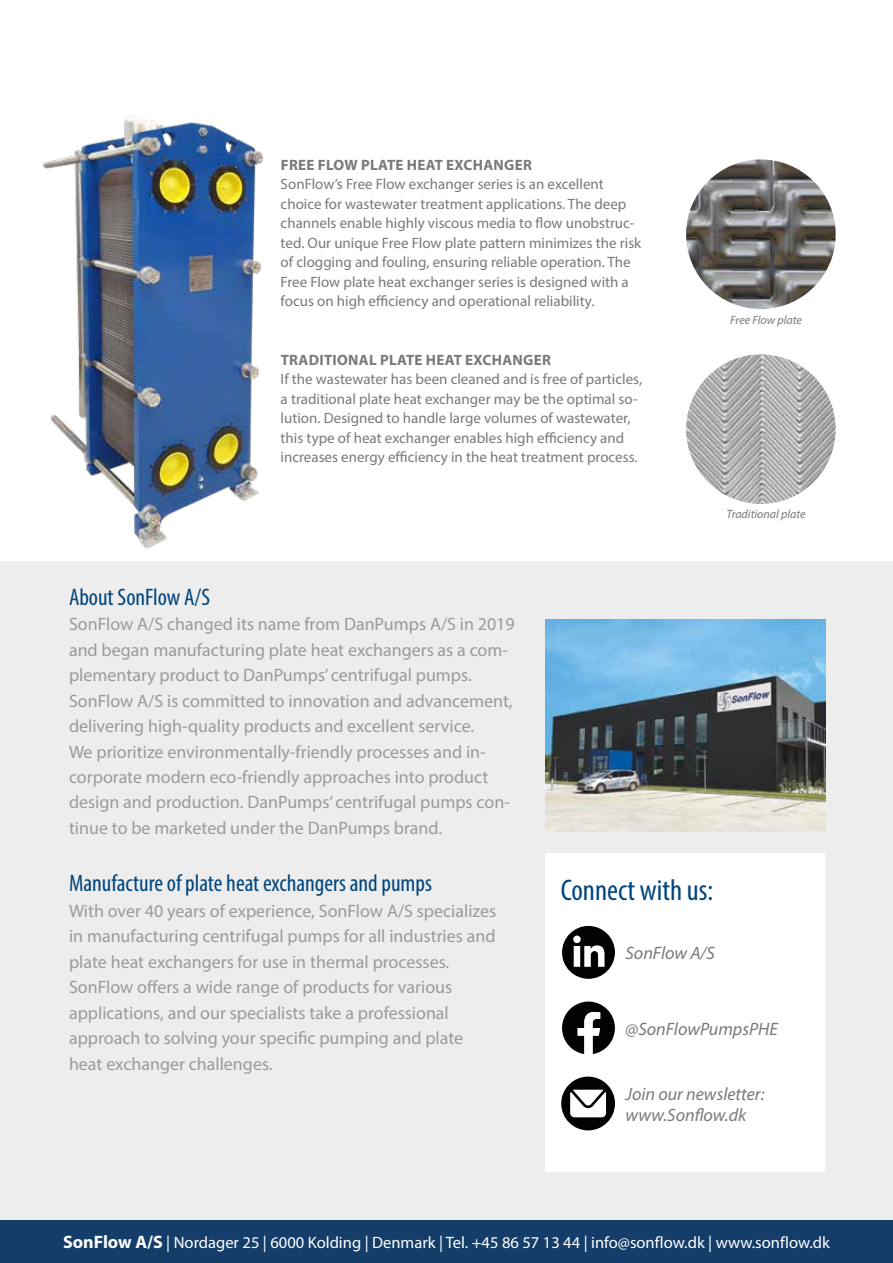
<style>
.page{position:relative;width:893px;height:1263px;background:#fff}
.page>*{position:absolute;margin:0;border:0;box-sizing:border-box;transform-origin:0 0}
.t1{font:condensed 30px "Myriad Pro";color:#00457c}
.t2{font:condensed 24px "Myriad Pro";color:#00457c}
.t3{font:18px/25.5px "Myriad Pro";color:#9c9a9a}
.t4{font:italic 18px/21px "Myriad Pro";color:#7a797a}
.t5{font:16.5px "Myriad Pro";color:#fff}
.t6{font:15px/19.5px "Myriad Pro";color:#7a797a}
.t7{font:700 15px "Myriad Pro";letter-spacing:.02em;color:#7a797a}
.t8{font:italic 12px "Myriad Pro";color:#7a797a}
.s1{font-weight:700;font-size:18px}
</style>
<div class="page">
<div style="left:0;top:561px;width:893px;height:702px;background:#ededed"></div>
<div style="left:0;top:1220px;width:893px;height:43px;background:#143d6a"></div>
<div style="left:546px;top:853px;width:279px;height:319px;background:#fff"></div>
<img style="left:546px;top:619px;width:279px;height:213px">
<div style="left:562px;top:926px;width:53px;height:53px;background:#020203;border-radius:50%"></div>
<svg style="left:574px;top:945px;width:31px;height:22px"></svg>
<div style="left:573px;top:935px;width:8px;height:8px;background:#fff;border-radius:50%"></div>
<svg style="left:562px;top:1001px;width:53px;height:53px"></svg>
<div style="left:561px;top:1076px;width:54px;height:54px;background:#020203;border-radius:50%"></div>
<svg style="left:570px;top:1090px;width:36px;height:27px"></svg>
<img style="left:43px;top:115px;width:221px;height:434px">
<img style="left:686px;top:159px;width:150px;height:150px;border-radius:75px">
<img style="left:686px;top:354px;width:150px;height:150px;border-radius:75px">
<p class="t7" style="left:281px;top:155px;width:253px">FREE FLOW PLATE HEAT EXCHANGER</p>
<p class="t6" style="left:281px;top:174px;width:362px">SonFlow’s Free Flow exchanger series is an excellent choice for wastewater treatment applications. The deep channels enable highly viscous media to flow unobstruc&shy;ted. Our unique Free Flow plate pattern minimizes the risk of clogging and fouling, ensuring reliable operation. The Free Flow plate heat exchanger series is designed with a focus on high efficiency and operational reliability.</p>
<p class="t7" style="left:281px;top:350px;width:272px">TRADITIONAL PLATE HEAT EXCHANGER</p>
<p class="t6" style="left:281px;top:369px;width:363px">If the wastewater has been cleaned and is free of particles, a traditional plate heat exchanger may be the optimal so&shy;lution. Designed to handle large volumes of wastewater, this type of heat exchanger enables high efficiency and increases energy efficiency in the heat treatment process.</p>
<p class="t8" style="left:730px;top:312px;width:73px">Free Flow plate</p>
<p class="t8" style="left:727px;top:506px;width:80px">Traditional plate</p>
<h2 class="t2" style="left:69px;top:582px;width:143px">About SonFlow A/S</h2>
<p class="t3" style="left:69px;top:611px;width:447px">SonFlow A/S changed its name from DanPumps A/S in 2019 and began manufacturing plate heat exchangers as a com&shy;plementary product to DanPumps’ centrifugal pumps.<br>SonFlow A/S is committed to innovation and advancement, delivering high-quality products and excellent service.<br>We prioritize environmentally-friendly processes and in&shy;corporate modern eco-friendly approaches into product design and production. DanPumps’ centrifugal pumps con&shy;tinue to be marketed under the DanPumps brand.</p>
<h2 class="t2" style="left:69px;top:869px;width:364px">Manufacture of plate heat exchangers and pumps</h2>
<p class="t3" style="left:69px;top:898px;width:429px">With over 40 years of experience, SonFlow A/S specializes in manufacturing centrifugal pumps for all industries and plate heat exchangers for use in thermal processes.<br>SonFlow offers a wide range of products for various applications, and our specialists take a professional approach to solving your specific pumping and plate heat exchanger challenges.</p>
<h1 class="t1" style="left:561px;top:871px;width:154px">Connect with us:</h1>
<p class="t4" style="left:625px;top:942px;width:91px">SonFlow A/S</p>
<p class="t4" style="left:625px;top:1018px;width:154px">@SonFlowPumpsPHE</p>
<p class="t4" style="left:625px;top:1083px;width:141px">Join our newsletter: www.Sonflow.dk</p>
<p class="t5" style="left:63px;top:1233px;width:768px"><span class="s1">SonFlow A/S</span> | Nordager 25 | 6000 Kolding | Denmark | Tel. +45 86 57 13 44 | info@sonflow.dk | www.sonflow.dk</p>
</div>
